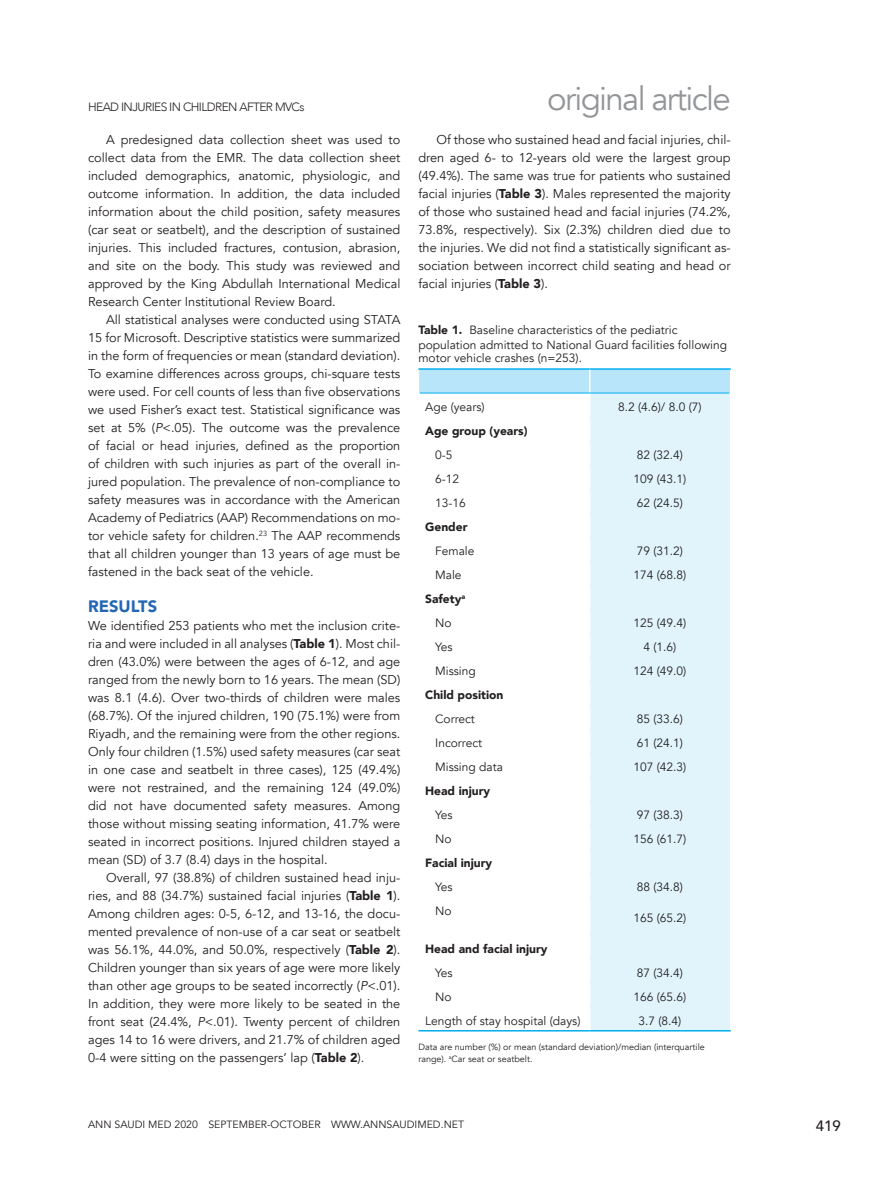
<style>
.page{position:relative;width:893px;height:1191px;background:#fff}
.page>*{position:absolute;margin:0;border:0;box-sizing:border-box;transform-origin:0 0}
.t1{font:33px "Avenir";letter-spacing:-.05em;color:#939598}
.subhead{font:900 16.5px "Avenir";color:#2466b2}
.t2{font:500 15px "Avenir";color:#231f20}
.body{font:12.75px/18px "Avenir";color:#231f20;text-align:justify}
.body_after_sub{font:12.75px/18px "Avenir";color:#231f20;text-align:justify}
.table_body_left{font:12px/15px "Avenir";color:#231f20}
.table_body_center{font:12px "Avenir";color:#231f20}
.table_body_left-2{font:900 12px "Avenir";color:#231f20}
.t3{font:300 12px "Avenir";letter-spacing:-.05em;color:#231f20}
.t4{font:10.5px "Avenir";color:#231f20}
.table_footnotes_spac{font:9px/12px "Avenir";color:#231f20}
.s1{font-style:italic}
.s2{font-weight:900}
</style>
<div class="page">
<div style="left:590px;top:896px;width:140px;height:134px;background:#e1f4fc"></div>
<hr style="left:418px;top:368px;width:172px;height:2px;background:#00aeef">
<hr style="left:590px;top:368px;width:141px;height:2px;background:#00aeef">
<hr style="left:418px;top:1030px;width:172px;height:1px;background:#00aeef">
<hr style="left:590px;top:1030px;width:141px;height:1px;background:#00aeef">
<svg style="left:419px;top:369px;width:311px;height:527px"></svg>
<hr style="left:420px;top:393px;width:170px;height:1px;background:#00aeef">
<hr style="left:590px;top:393px;width:139px;height:1px;background:#00aeef">
<p class="t3" style="left:88px;top:100px;width:218px">HEAD INJURIES IN CHILDREN AFTER MVCs</p>
<p class="body" style="left:88px;top:131px;width:314px;text-indent:18px">A predesigned data collection sheet was used to collect data from the EMR. The data collection sheet included demographics, anatomic, physiologic, and outcome information. In addition, the data included information about the child position, safety measures (car seat or seatbelt), and the description of sustained injuries. This included fractures, contusion, abrasion, and site on the body. This study was reviewed and approved by the King Abdullah International Medical Research Center Institutional Review Board.</p>
<p class="body" style="left:88px;top:311px;width:314px;text-indent:18px">All statistical analyses were conducted using STATA 15 for Microsoft. Descriptive statistics were summarized in the form of frequencies or mean (standard deviation).<br>To examine differences across groups, chi-square tests were used. For cell counts of less than five observations we used Fisher’s exact test. Statistical significance was set at 5% (<span class="s1">P</span>&lt;.05). The outcome was the prevalence of facial or head injuries, defined as the proportion of children with such injuries as part of the overall in&shy;jured population. The prevalence of non-compliance to safety measures was in accordance with the American Academy of Pediatrics (AAP) Recommendations on mo&shy;tor vehicle safety for children.<sup>23</sup> The AAP recommends that all children younger than 13 years of age must be fastened in the back seat of the vehicle.</p>
<p class="subhead" style="left:88px;top:592px;width:71px">RESULTS</p>
<p class="body_after_sub" style="left:88px;top:617px;width:314px">We identified 253 patients who met the inclusion crite&shy;ria and were included in all analyses (<span class="s2">Table 1</span>). Most chil&shy;dren (43.0%) were between the ages of 6-12, and age ranged from the newly born to 16 years. The mean (SD) was 8.1 (4.6). Over two-thirds of children were males (68.7%). Of the injured children, 190 (75.1%) were from Riyadh, and the remaining were from the other regions.<br>Only four children (1.5%) used safety measures (car seat in one case and seatbelt in three cases), 125 (49.4%) were not restrained, and the remaining 124 (49.0%) did not have documented safety measures. Among those without missing seating information, 41.7% were seated in incorrect positions. Injured children stayed a mean (SD) of 3.7 (8.4) days in the hospital.</p>
<p class="body" style="left:88px;top:869px;width:314px;text-indent:18px">Overall, 97 (38.8%) of children sustained head inju&shy;ries, and 88 (34.7%) sustained facial injuries (<span class="s2">Table 1</span>).<br>Among children ages: 0-5, 6-12, and 13-16, the docu&shy;mented prevalence of non-use of a car seat or seatbelt was 56.1%, 44.0%, and 50.0%, respectively (<span class="s2">Table 2</span>).<br>Children younger than six years of age were more likely than other age groups to be seated incorrectly (<span class="s1">P</span>&lt;.01).<br>In addition, they were more likely to be seated in the front seat (24.4%, <span class="s1">P</span>&lt;.01). Twenty percent of children ages 14 to 16 were drivers, and 21.7% of children aged 0-4 were sitting on the passengers’ lap (<span class="s2">Table 2</span>).</p>
<h1 class="t1" style="left:547px;top:78px;width:185px">original article</h1>
<p class="body" style="left:418px;top:131px;width:314px;text-indent:18px">Of those who sustained head and facial injuries, chil&shy;dren aged 6- to 12-years old were the largest group (49.4%). The same was true for patients who sustained facial injuries (<span class="s2">Table 3</span>). Males represented the majority of those who sustained head and facial injuries (74.2%, 73.8%, respectively). Six (2.3%) children died due to the injuries. We did not find a statistically significant as&shy;sociation between incorrect child seating and head or facial injuries (<span class="s2">Table 3</span>).</p>
<p class="table_body_left" style="left:418px;top:322px;width:310px"><span class="s2">Table 1.</span> Baseline characteristics of the pediatric population admitted to National Guard facilities following</p>
<p class="table_body_left" style="left:418px;top:351px;width:165px">motor vehicle crashes (n=253).</p>
<p class="table_body_left" style="left:425px;top:399px;width:61px">Age (years)</p>
<p class="table_body_center" style="left:618px;top:400px;width:85px">8.2 (4.6)/ 8.0 (7)</p>
<p class="table_body_left-2" style="left:425px;top:420px;width:104px">Age group (years)</p>
<p class="table_body_left" style="left:435px;top:447px;width:19px">0-5</p>
<p class="table_body_center" style="left:637px;top:448px;width:48px">82 (32.4)</p>
<p class="table_body_left" style="left:435px;top:471px;width:26px">6-12</p>
<p class="table_body_center" style="left:633px;top:472px;width:54px">109 (43.1)</p>
<p class="table_body_left" style="left:435px;top:495px;width:32px">13-16</p>
<p class="table_body_center" style="left:637px;top:496px;width:48px">62 (24.5)</p>
<p class="table_body_left-2" style="left:425px;top:516px;width:44px">Gender</p>
<p class="table_body_left" style="left:435px;top:543px;width:41px">Female</p>
<p class="table_body_center" style="left:637px;top:544px;width:48px">79 (31.2)</p>
<p class="table_body_left" style="left:435px;top:567px;width:28px">Male</p>
<p class="table_body_center" style="left:633px;top:568px;width:54px">174 (68.8)</p>
<p class="table_body_left-2" style="left:425px;top:588px;width:41px">Safety<sup>a</sup></p>
<p class="table_body_left" style="left:435px;top:615px;width:18px">No</p>
<p class="table_body_center" style="left:633px;top:616px;width:54px">125 (49.4)</p>
<p class="table_body_left" style="left:435px;top:639px;width:19px">Yes</p>
<p class="table_body_center" style="left:643px;top:640px;width:34px">4 (1.6)</p>
<p class="table_body_left" style="left:435px;top:663px;width:42px">Missing</p>
<p class="table_body_center" style="left:633px;top:664px;width:54px">124 (49.0)</p>
<p class="table_body_left-2" style="left:425px;top:684px;width:80px">Child position</p>
<p class="table_body_left" style="left:435px;top:711px;width:41px">Correct</p>
<p class="table_body_center" style="left:637px;top:712px;width:48px">85 (33.6)</p>
<p class="table_body_left" style="left:435px;top:735px;width:48px">Incorrect</p>
<p class="table_body_center" style="left:637px;top:736px;width:48px">61 (24.1)</p>
<p class="table_body_left" style="left:435px;top:759px;width:69px">Missing data</p>
<p class="table_body_center" style="left:633px;top:760px;width:54px">107 (42.3)</p>
<p class="table_body_left-2" style="left:425px;top:780px;width:67px">Head injury</p>
<p class="table_body_left" style="left:435px;top:807px;width:19px">Yes</p>
<p class="table_body_center" style="left:637px;top:808px;width:48px">97 (38.3)</p>
<p class="table_body_left" style="left:435px;top:831px;width:18px">No</p>
<p class="table_body_center" style="left:633px;top:832px;width:54px">156 (61.7)</p>
<p class="table_body_left-2" style="left:425px;top:852px;width:69px">Facial injury</p>
<p class="table_body_left" style="left:435px;top:879px;width:19px">Yes</p>
<p class="table_body_center" style="left:637px;top:880px;width:48px">88 (34.8)</p>
<p class="table_body_left" style="left:435px;top:903px;width:18px">No</p>
<p class="table_body_center" style="left:633px;top:910px;width:54px">165 (65.2)</p>
<p class="table_body_left-2" style="left:425px;top:938px;width:124px">Head and facial injury</p>
<p class="table_body_left" style="left:435px;top:965px;width:19px">Yes</p>
<p class="table_body_center" style="left:637px;top:965px;width:48px">87 (34.4)</p>
<p class="table_body_left" style="left:435px;top:989px;width:18px">No</p>
<p class="table_body_center" style="left:633px;top:989px;width:54px">166 (65.6)</p>
<p class="table_body_left" style="left:425px;top:1013px;width:157px">Length of stay hospital (days)</p>
<p class="table_body_center" style="left:638px;top:1013px;width:44px">3.7 (8.4)</p>
<p class="table_footnotes_spac" style="left:418px;top:1040px;width:288px">Data are number (%) or mean (standard deviation)/median (interquartile range). <sup>a</sup>Car seat or seatbelt.</p>
<p class="t4" style="left:88px;top:1118px;width:377px">ANN SAUDI MED 2020 SEPTEMBER-OCTOBER WWW.ANNSAUDIMED.NET</p>
<p class="t2" style="left:816px;top:1112px;width:27px">419</p>
</div>
